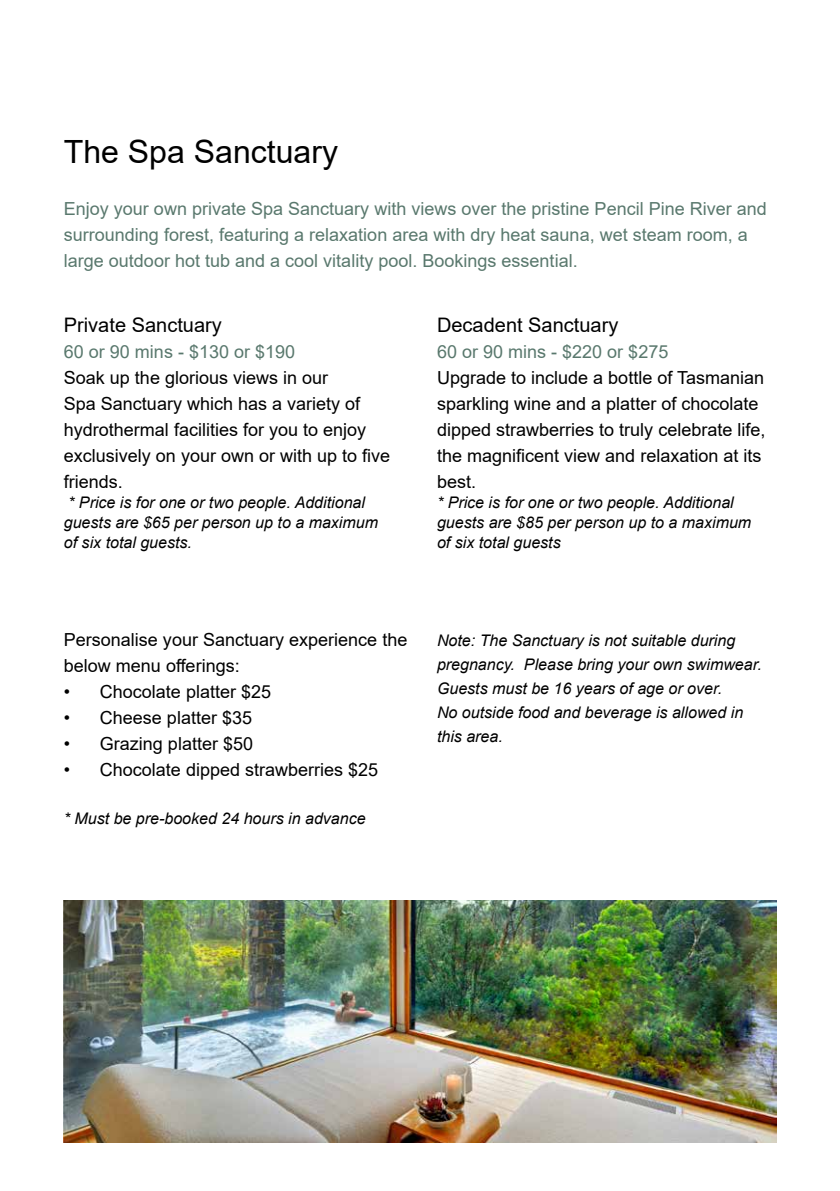
<style>
.page{position:relative;width:840px;height:1191px;background:#fff}
.page>*{position:absolute;margin:0;border:0;box-sizing:border-box;transform-origin:0 0}
.t1{font:32px "Arial";color:#000}
.t2{font:20px "Arial";color:#000}
.t3{font:18px/26px "Arial";color:#000}
.t4{font:18px/26px "Arial";color:#59786d}
.t5{font:italic 16px/20px "Arial";color:#000}
</style>
<div class="page">
<img style="left:64px;top:901px;width:711px;height:241px">
<h1 class="t1" style="left:64px;top:130px;width:275px">The Spa Sanctuary</h1>
<p class="t4" style="left:64px;top:196px;width:704px">Enjoy your own private Spa Sanctuary with views over the pristine Pencil Pine River and surrounding forest, featuring a relaxation area with dry heat sauna, wet steam room, a large outdoor hot tub and a cool vitality pool. Bookings essential.</p>
<p class="t2" style="left:64px;top:311px;width:159px">Private Sanctuary</p>
<p class="t4" style="left:64px;top:338px;width:233px">60 or 90 mins - $130 or $190</p>
<p class="t3" style="left:64px;top:364px;width:328px">Soak up the glorious views in our<br>Spa Sanctuary which has a variety of hydrothermal facilities for you to enjoy exclusively on your own or with up to five friends.</p>
<p class="t5" style="left:64px;top:492px;width:315px">* Price is for one or two people. Additional guests are $65 per person up to a maximum of six total guests.</p>
<p class="t2" style="left:437px;top:311px;width:183px">Decadent Sanctuary</p>
<p class="t4" style="left:437px;top:338px;width:233px">60 or 90 mins - $220 or $275</p>
<p class="t3" style="left:437px;top:364px;width:330px">Upgrade to include a bottle of Tasmanian sparkling wine and a platter of chocolate dipped strawberries to truly celebrate life, the magnificent view and relaxation at its best.</p>
<p class="t5" style="left:437px;top:492px;width:315px">* Price is for one or two people. Additional guests are $85 per person up to a maximum of six total guests</p>
<p class="t3" style="left:64px;top:626px;width:345px">Personalise your Sanctuary experience the below menu offerings:</p>
<p class="t3" style="left:64px;top:678px;width:209px">• Chocolate platter $25</p>
<p class="t3" style="left:64px;top:704px;width:190px">• Cheese platter $35</p>
<p class="t3" style="left:64px;top:730px;width:191px">• Grazing platter $50</p>
<p class="t3" style="left:64px;top:756px;width:316px">• Chocolate dipped strawberries $25</p>
<p class="t5" style="left:64px;top:808px;width:303px">* Must be pre-booked 24 hours in advance</p>
<p class="t5" style="left:437px;top:628px;width:326px;line-height:24px">Note: The Sanctuary is not suitable during pregnancy. Please bring your own swimwear.<br>Guests must be 16 years of age or over.<br>No outside food and beverage is allowed in this area.</p>
</div>
